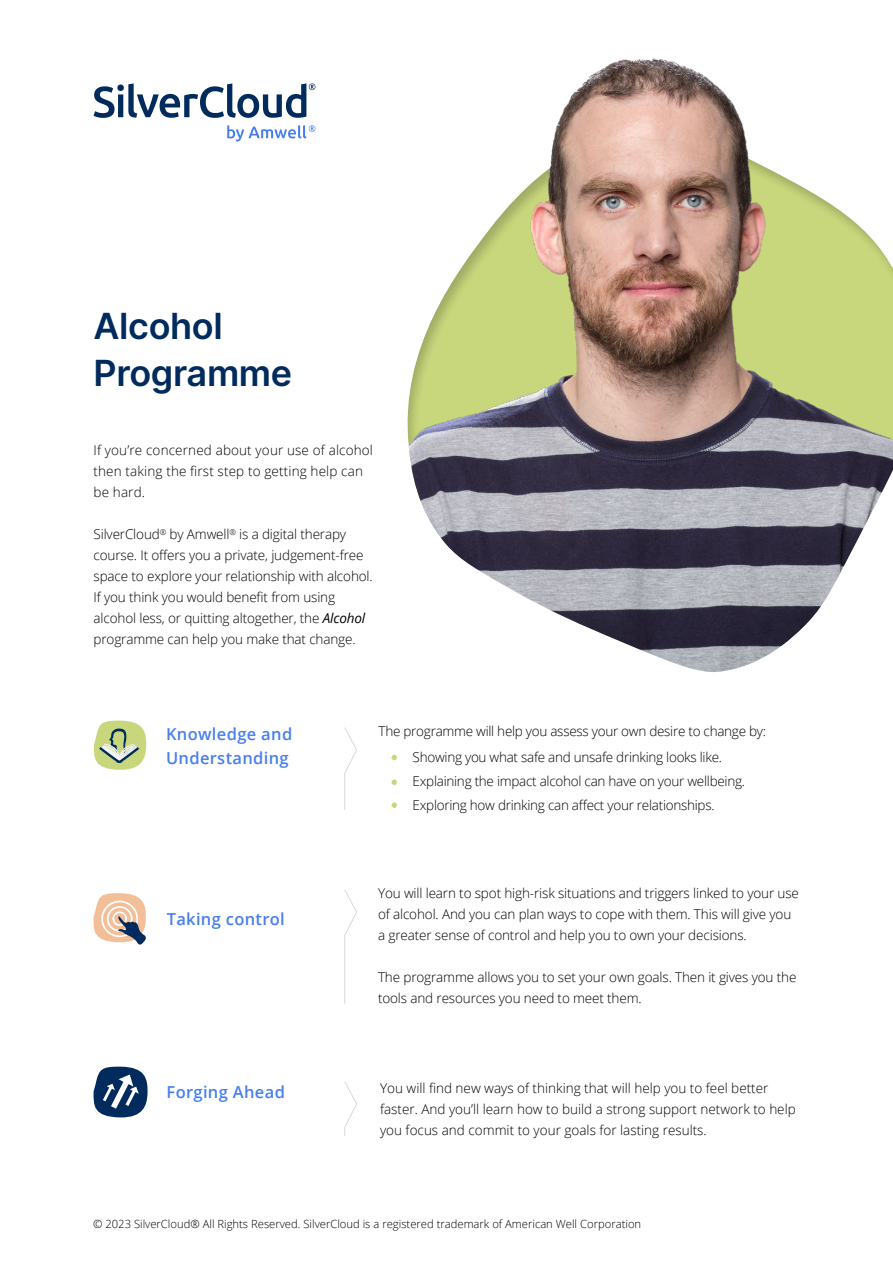
<style>
.page{position:relative;width:893px;height:1263px;background:#fff}
.page>*{position:absolute;margin:0;border:0;box-sizing:border-box;transform-origin:0 0}
.t1{font:600 36px/46.5px "Inter";letter-spacing:-.01em;color:#002b5c}
.t2{font:600 16.5px/24px "Open Sans";letter-spacing:.02em;color:#477ef0}
.t3{font:300 13.5px/21px "Open Sans";letter-spacing:-.01em;color:#000}
.t4{font:300 13.5px/21px "Open Sans";letter-spacing:.01em;color:#000}
.t5{font:300 11.25px "Open Sans";color:#000}
.s1{font-weight:400;font-style:italic}
</style>
<div class="page">
<svg style="left:94px;top:720px;width:52px;height:50px"></svg>
<svg style="left:94px;top:83px;width:221px;height:35px"></svg>
<svg style="left:227px;top:125px;width:88px;height:16px"></svg>
<svg style="left:93px;top:1067px;width:55px;height:50px"></svg>
<svg style="left:344px;top:727px;width:13px;height:83px"></svg>
<svg style="left:93px;top:893px;width:53px;height:52px"></svg>
<svg style="left:344px;top:890px;width:13px;height:114px"></svg>
<svg style="left:344px;top:1081px;width:13px;height:55px"></svg>
<img style="left:407px;top:58px;width:486px;height:614px">
<svg style="left:391px;top:755px;width:6px;height:5px"></svg>
<svg style="left:391px;top:779px;width:6px;height:6px"></svg>
<svg style="left:391px;top:802px;width:6px;height:6px"></svg>
<h1 class="t1" style="left:94px;top:302px;width:200px">Alcohol<br>Programme</h1>
<p class="t4" style="left:94px;top:439px;width:281px">If you’re concerned about your use of alcohol then taking the first step to getting help can be hard.</p>
<p class="t3" style="left:94px;top:523px;width:281px">SilverCloud<sup>®</sup> by Amwell<sup>®</sup> is a digital therapy course. It offers you a private, judgement-free space to explore your relationship with alcohol.<br>If you think you would benefit from using alcohol less, or quitting altogether, the <span class="s1">Alcohol </span>programme can help you make that change.</p>
<p class="t2" style="left:166px;top:722px;width:128px">Knowledge and<br>Understanding</p>
<p class="t2" style="left:167px;top:906px;width:120px">Taking control</p>
<p class="t2" style="left:167px;top:1080px;width:120px">Forging Ahead</p>
<p class="t3" style="left:413px;top:717px;width:355px;line-height:26.4px;text-indent:-34px">The programme will help you assess your own desire to change by:<br>Showing you what safe and unsafe drinking looks like.</p>
<p class="t3" style="left:413px;top:769px;width:334px;line-height:24px">Explaining the impact alcohol can have on your wellbeing.<br>Exploring how drinking can affect your relationships.</p>
<p class="t3" style="left:378px;top:882px;width:422px">You will learn to spot high-risk situations and triggers linked to your use of alcohol. And you can plan ways to cope with them. This will give you a greater sense of control and help you to own your decisions.</p>
<p class="t3" style="left:378px;top:966px;width:420px">The programme allows you to set your own goals. Then it gives you the tools and resources you need to meet them.</p>
<p class="t3" style="left:380px;top:1077px;width:417px">You will find new ways of thinking that will help you to feel better faster. And you’ll learn how to build a strong support network to help you focus and commit to your goals for lasting results.</p>
<p class="t5" style="left:93px;top:1216px;width:550px">© 2023 SilverCloud® All Rights Reserved. SilverCloud is a registered trademark of American Well Corporation</p>
</div>
